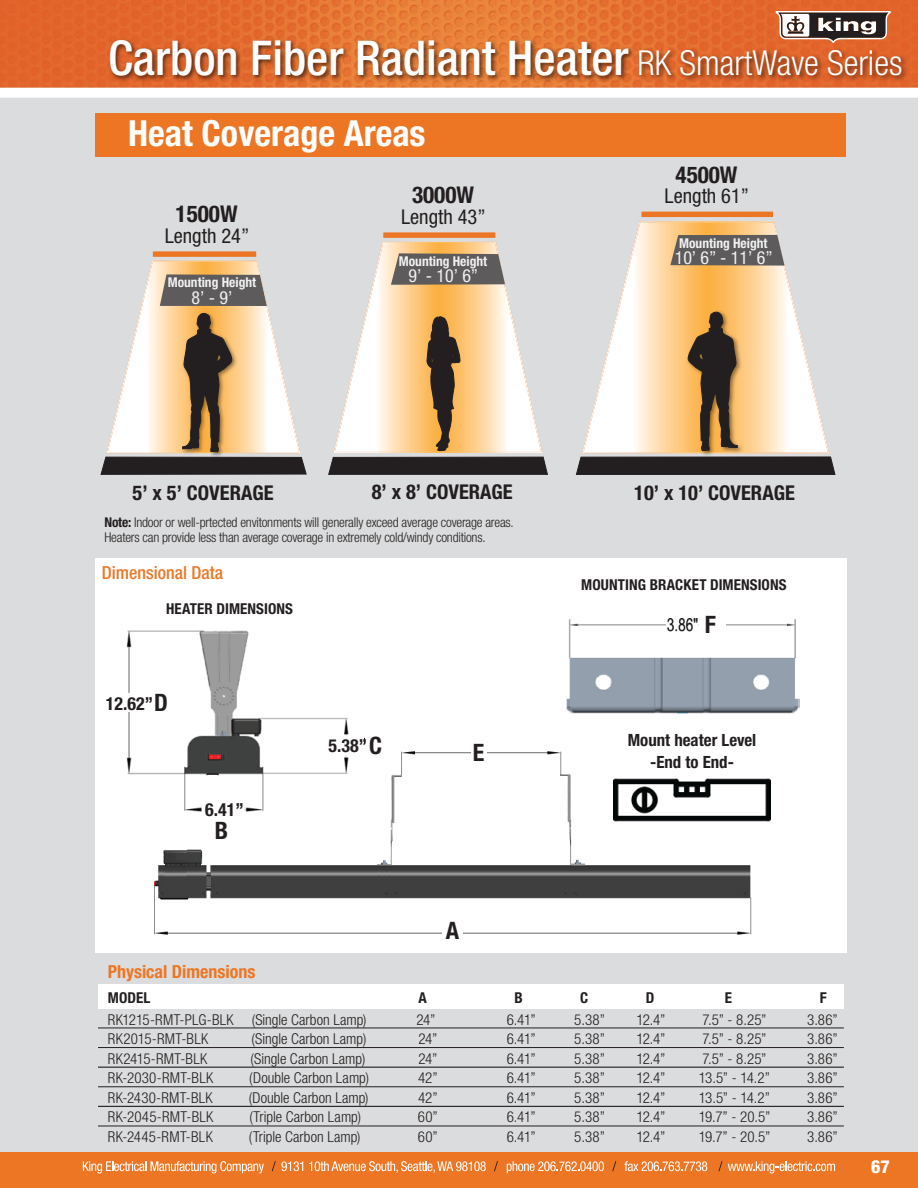
<style>
.page{position:relative;width:918px;height:1188px;background:#dbdcdd}
.page>*{position:absolute;margin:0;border:0;box-sizing:border-box;transform-origin:0 0}
.t1{font:500 condensed 48px "Helvetica Neue LT Std";color:#fff}
.t2{font:700 condensed 36px "Helvetica Neue LT Std";color:#fff}
.t3{font:700 condensed 24px "Helvetica Neue LT Std";color:#231f20}
.t4{font:700 condensed 23.1px "Helvetica Neue LT Std";color:#231f20}
.t5{font:700 condensed 20.4px "Helvetica Neue LT Std";color:#231f20}
.t6{font:condensed 20.4px "Helvetica Neue LT Std";color:#231f20}
.t7{font:condensed 18px "Helvetica Neue LT Std";color:#f1f1f2}
.t8{font:700 condensed 18px "Helvetica Neue LT Std";color:#ed7624}
.t9{font:700 condensed 18px "Helvetica Neue LT Std";color:#231f20}
.t10{font:500 condensed 18px "Helvetica Neue LT Std";color:#ed7624}
.t11{font:800 condensed 18px "Helvetica Neue LT Std";color:#fff}
.t12{font:700 condensed 16.8px/21.9px "Helvetica Neue LT Std";color:#231f20;text-align:center}
.t13{font:300 condensed 15px "Helvetica Neue LT Std";letter-spacing:.005em;color:#231f20}
.t14{font:700 condensed 15px "Helvetica Neue LT Std";letter-spacing:.005em;color:#231f20}
.t15{font:300 condensed 13.5px/15px "Helvetica Neue LT Std";letter-spacing:-.015em;color:#231f20}
.t16{font:700 condensed 13.5px "Helvetica Neue LT Std";color:#f1f1f2}
.s1{font-weight:300;font-size:34.5px}
.s2{font-weight:700}
</style>
<div class="page">
<div style="left:0;top:1153px;width:918px;height:35px;background:#ed7624"></div>
<svg style="left:83px;top:1161px;width:181px;height:12px"></svg>
<svg style="left:309px;top:1161px;width:177px;height:12px"></svg>
<svg style="left:507px;top:1161px;width:97px;height:12px"></svg>
<svg style="left:624px;top:1161px;width:83px;height:10px"></svg>
<svg style="left:272px;top:1161px;width:31px;height:10px"></svg>
<svg style="left:494px;top:1161px;width:4px;height:10px"></svg>
<svg style="left:612px;top:1161px;width:4px;height:10px"></svg>
<svg style="left:718px;top:1161px;width:117px;height:12px"></svg>
<div style="left:0;top:88px;width:918px;height:8px;background:#fff"></div>
<img style="left:0;top:0;width:918px;height:88px">
<hr style="left:0;top:96px;width:918px;height:2px;background:#fff">
<img style="left:103px;top:31px;width:808px;height:63px">
<svg style="left:775px;top:11px;width:116px;height:32px;background:#93776b"></svg>
<svg style="left:617px;top:221px;width:179px;height:90px"></svg>
<div style="left:641px;top:212px;width:132px;height:5px;background:#ed7625"></div>
<svg style="left:365px;top:242px;width:147px;height:74px"></svg>
<img style="left:684px;top:308px;width:61px;height:3px">
<svg style="left:670px;top:235px;width:115px;height:31px;background:#6b6562"></svg>
<svg style="left:576px;top:311px;width:260px;height:164px"></svg>
<div style="left:383px;top:232px;width:112px;height:6px;background:#ed7625"></div>
<svg style="left:391px;top:253px;width:114px;height:32px;background:#6c6764"></svg>
<div style="left:153px;top:251px;width:103px;height:6px;background:#ed7625"></div>
<svg style="left:100px;top:260px;width:207px;height:215px"></svg>
<svg style="left:328px;top:316px;width:220px;height:159px"></svg>
<div style="left:98px;top:985px;width:746px;height:24px;background:#fff"></div>
<hr style="left:98px;top:1028px;width:746px;height:1px;background:#231f20">
<hr style="left:98px;top:1126px;width:746px;height:1px;background:#231f20">
<hr style="left:98px;top:1106px;width:746px;height:1px;background:#231f20">
<hr style="left:98px;top:1087px;width:746px;height:1px;background:#231f20">
<hr style="left:98px;top:1067px;width:746px;height:1px;background:#231f20">
<hr style="left:98px;top:1047px;width:746px;height:1px;background:#231f20">
<div style="left:95px;top:558px;width:751px;height:395px;background:#fff"></div>
<img style="left:566px;top:619px;width:234px;height:95px">
<img style="left:154px;top:751px;width:597px;height:184px">
<img style="left:126px;top:630px;width:238px;height:186px">
<div style="left:471px;top:743px;width:16px;height:22px;background:#fff"></div>
<div style="left:442px;top:920px;width:21px;height:28px;background:#fff"></div>
<div style="left:699px;top:621px;width:27px;height:19px;background:#fff"></div>
<div style="left:107px;top:694px;width:47px;height:18px;background:#fff"></div>
<div style="left:324px;top:736px;width:40px;height:18px;background:#fff"></div>
<div style="left:202px;top:797px;width:42px;height:21px;background:#fff"></div>
<img style="left:614px;top:772px;width:157px;height:57px">
<div style="left:96px;top:114px;width:750px;height:43px;background:#ed7625"></div>
<h1 class="t1" style="left:108px;top:30px;width:796px">Carbon Fiber Radiant Heater <span class="s1">RK SmartWave Series</span></h1>
<h2 class="t2" style="left:128px;top:111px;width:299px">Heat Coverage Areas</h2>
<h3 class="t4" style="left:176px;top:200px;width:64px">1500W</h3>
<h3 class="t6" style="left:165px;top:224px;width:86px">Length 24”</h3>
<p class="t16" style="left:168px;top:274px;width:90px">Mounting Height</p>
<p class="t7" style="left:191px;top:287px;width:42px">8’ - 9’</p>
<h3 class="t4" style="left:412px;top:181px;width:64px">3000W</h3>
<h3 class="t6" style="left:401px;top:205px;width:86px">Length 43”</h3>
<p class="t16" style="left:399px;top:253px;width:90px">Mounting Height</p>
<p class="t7" style="left:408px;top:266px;width:71px">9’ - 10’ 6”</p>
<h3 class="t4" style="left:676px;top:160px;width:64px">4500W</h3>
<h3 class="t6" style="left:665px;top:184px;width:86px">Length 61”</h3>
<p class="t16" style="left:679px;top:235px;width:90px">Mounting Height</p>
<p class="t7" style="left:675px;top:247px;width:100px">10’ 6” - 11’ 6”</p>
<h3 class="t5" style="left:133px;top:481px;width:142px">5’ x 5’ COVERAGE</h3>
<h3 class="t5" style="left:372px;top:479px;width:142px">8’ x 8’ COVERAGE</h3>
<h3 class="t5" style="left:634px;top:480px;width:162px">10’ x 10’ COVERAGE</h3>
<p class="t15" style="left:104px;top:515px;width:411px"><span class="s2">Note:</span> Indoor or well-prtected envitonments will generally exceed average coverage areas.<br>Heaters can provide less than average coverage in extremely cold/windy conditions.</p>
<p class="t10" style="left:102px;top:562px;width:123px">Dimensional Data</p>
<p class="t14" style="left:166px;top:599px;width:129px">HEATER DIMENSIONS</p>
<h3 class="t3" style="left:154px;top:688px;width:15px">D</h3>
<p class="t9" style="left:106px;top:693px;width:49px">12.62”</p>
<p class="t9" style="left:205px;top:798px;width:40px">6.41”</p>
<h3 class="t3" style="left:215px;top:816px;width:15px">B</h3>
<h3 class="t3" style="left:369px;top:731px;width:14px">C</h3>
<p class="t9" style="left:329px;top:734px;width:40px">5.38”</p>
<h3 class="t3" style="left:473px;top:738px;width:13px">E</h3>
<h3 class="t3" style="left:446px;top:916px;width:15px">A</h3>
<p class="t14" style="left:581px;top:575px;width:207px">MOUNTING BRACKET DIMENSIONS</p>
<h3 class="t3" style="left:705px;top:610px;width:13px">F</h3>
<p class="t12" style="left:628px;top:729px;width:130px">Mount heater Level -End to End-</p>
<p class="t8" style="left:108px;top:961px;width:149px">Physical Dimensions</p>
<p class="t13" style="left:108px;top:1011px;width:260px">RK1215-RMT-PLG-BLK (Single Carbon Lamp)</p>
<p class="t13" style="left:417px;top:1011px;width:20px">24”</p>
<p class="t13" style="left:507px;top:1011px;width:30px">6.41”</p>
<p class="t13" style="left:574px;top:1011px;width:32px">5.38”</p>
<p class="t13" style="left:636px;top:1011px;width:31px">12.4”</p>
<p class="t13" style="left:702px;top:1011px;width:66px">7.5” - 8.25”</p>
<p class="t13" style="left:807px;top:1011px;width:32px">3.86”</p>
<p class="t13" style="left:108px;top:1030px;width:102px">RK2015-RMT-BLK</p>
<p class="t13" style="left:252px;top:1030px;width:116px">(Single Carbon Lamp)</p>
<p class="t13" style="left:418px;top:1030px;width:20px">24”</p>
<p class="t13" style="left:507px;top:1030px;width:30px">6.41”</p>
<p class="t13" style="left:574px;top:1030px;width:32px">5.38”</p>
<p class="t13" style="left:636px;top:1030px;width:31px">12.4”</p>
<p class="t13" style="left:702px;top:1030px;width:66px">7.5” - 8.25”</p>
<p class="t13" style="left:807px;top:1030px;width:32px">3.86”</p>
<p class="t13" style="left:108px;top:1050px;width:101px">RK2415-RMT-BLK</p>
<p class="t13" style="left:251px;top:1050px;width:116px">(Single Carbon Lamp)</p>
<p class="t13" style="left:418px;top:1050px;width:20px">24”</p>
<p class="t13" style="left:507px;top:1050px;width:30px">6.41”</p>
<p class="t13" style="left:574px;top:1050px;width:32px">5.38”</p>
<p class="t13" style="left:636px;top:1050px;width:31px">12.4”</p>
<p class="t13" style="left:702px;top:1050px;width:66px">7.5” - 8.25”</p>
<p class="t13" style="left:807px;top:1050px;width:32px">3.86”</p>
<p class="t13" style="left:108px;top:1069px;width:107px">RK-2030-RMT-BLK</p>
<p class="t13" style="left:249px;top:1069px;width:121px">(Double Carbon Lamp)</p>
<p class="t13" style="left:418px;top:1069px;width:21px">42”</p>
<p class="t13" style="left:507px;top:1069px;width:30px">6.41”</p>
<p class="t13" style="left:574px;top:1069px;width:32px">5.38”</p>
<p class="t13" style="left:636px;top:1069px;width:31px">12.4”</p>
<p class="t13" style="left:699px;top:1069px;width:73px">13.5” - 14.2”</p>
<p class="t13" style="left:807px;top:1069px;width:32px">3.86”</p>
<p class="t13" style="left:108px;top:1089px;width:106px">RK-2430-RMT-BLK</p>
<p class="t13" style="left:249px;top:1089px;width:121px">(Double Carbon Lamp)</p>
<p class="t13" style="left:418px;top:1089px;width:21px">42”</p>
<p class="t13" style="left:507px;top:1089px;width:30px">6.41”</p>
<p class="t13" style="left:574px;top:1089px;width:32px">5.38”</p>
<p class="t13" style="left:636px;top:1089px;width:31px">12.4”</p>
<p class="t13" style="left:699px;top:1089px;width:73px">13.5” - 14.2”</p>
<p class="t13" style="left:807px;top:1089px;width:32px">3.86”</p>
<p class="t13" style="left:108px;top:1108px;width:107px">RK-2045-RMT-BLK</p>
<p class="t13" style="left:249px;top:1108px;width:113px">(Triple Carbon Lamp)</p>
<p class="t13" style="left:418px;top:1108px;width:21px">60”</p>
<p class="t13" style="left:507px;top:1108px;width:30px">6.41”</p>
<p class="t13" style="left:574px;top:1108px;width:32px">5.38”</p>
<p class="t13" style="left:636px;top:1108px;width:31px">12.4”</p>
<p class="t13" style="left:699px;top:1108px;width:73px">19.7” - 20.5”</p>
<p class="t13" style="left:807px;top:1108px;width:32px">3.86”</p>
<p class="t13" style="left:108px;top:1128px;width:107px">RK-2445-RMT-BLK</p>
<p class="t13" style="left:249px;top:1128px;width:113px">(Triple Carbon Lamp)</p>
<p class="t13" style="left:418px;top:1128px;width:21px">60”</p>
<p class="t13" style="left:507px;top:1128px;width:30px">6.41”</p>
<p class="t13" style="left:574px;top:1128px;width:32px">5.38”</p>
<p class="t13" style="left:636px;top:1128px;width:31px">12.4”</p>
<p class="t13" style="left:699px;top:1128px;width:73px">19.7” - 20.5”</p>
<p class="t13" style="left:807px;top:1128px;width:32px">3.86”</p>
<p class="t14" style="left:108px;top:989px;width:44px">MODEL</p>
<p class="t14" style="left:418px;top:989px;width:10px">A</p>
<p class="t14" style="left:514px;top:989px;width:10px">B</p>
<p class="t14" style="left:580px;top:989px;width:10px">C</p>
<p class="t14" style="left:646px;top:989px;width:10px">D</p>
<p class="t14" style="left:725px;top:989px;width:9px">E</p>
<p class="t14" style="left:820px;top:989px;width:8px">F</p>
<p class="t11" style="left:871px;top:1155px;width:20px">67</p>
</div>
